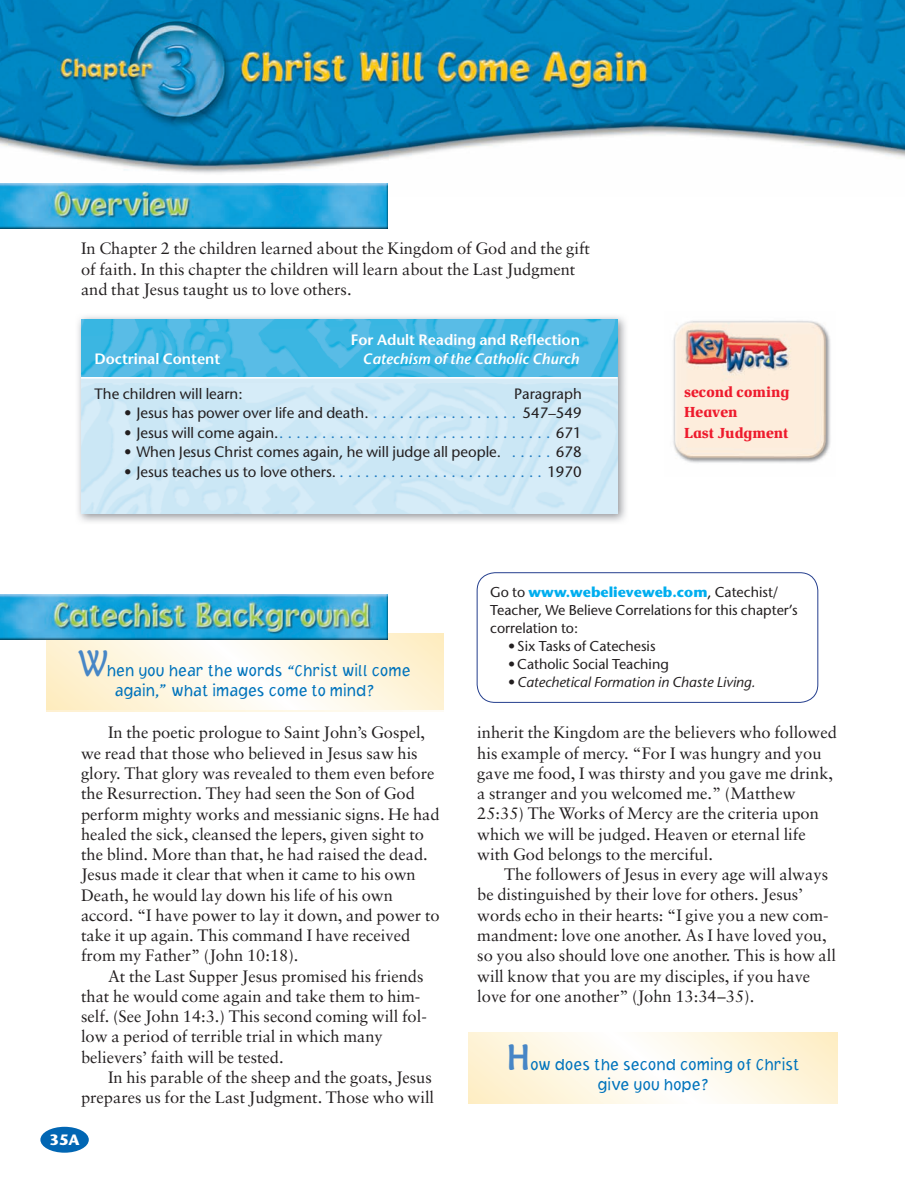
<style>
.page{position:relative;width:905px;height:1182px;background:#fff}
.page>*{position:absolute;margin:0;border:0;box-sizing:border-box;transform-origin:0 0}
.t1{font:16.5px/20.2px "Sabon";color:#231f20}
.t2{font:300 16.5px/20.2px "Jacoby ICG";color:#0073bc;text-align:center}
.t3{font:15px "Stone Sans";color:#231f20}
.t4{font:15px "Stone Sans";color:#217cc1}
.t5{font:600 15px "Stone Sans";color:#fff}
.t6{font:900 15px/20.2px "Sadlier Slimbach";color:#ee1b2d}
.t7{font:italic 600 15px "Stone Sans";color:#fff}
.t8{font:700 15px "Stone Sans";color:#fff}
.t9{font:14.25px/18px "Stone Sans D";color:#231f20}
.t10{font:italic 14.25px "Stone Sans";color:#231f20}
.t11{font:700 14.25px "Stone Sans";color:#00aeef}
.s1{color:#217cc1}
.s2{color:#231f20}
.s3{font-family:"Maiandra GD";font-weight:500;font-size:36px;color:#4786c6}
.s4{font-family:"Stone Sans D";font-weight:400;color:#231f20}
.s5{font-family:"Stone Sans D";font-style:normal}
</style>
<div class="page">
<img style="left:673px;top:434px;width:158px;height:29px">
<img style="left:0;top:0;width:904px;height:174px">
<img style="left:0;top:183px;width:388px;height:45px">
<svg style="left:468px;top:1032px;width:369px;height:71px"></svg>
<svg style="left:46px;top:633px;width:398px;height:78px"></svg>
<svg style="left:46px;top:633px;width:397px;height:76px"></svg>
<img style="left:0;top:594px;width:388px;height:45px">
<div style="left:40px;top:1126px;width:49px;height:26px;background:#0166b3;border-radius:50%"></div>
<img style="left:673px;top:320px;width:158px;height:114px">
<div style="left:477px;top:572px;width:341px;height:130px;border:1px solid #253f8e;border-radius:18px"></div>
<img style="left:78px;top:316px;width:548px;height:206px">
<svg style="left:81px;top:319px;width:536px;height:58px"></svg>
<div style="left:81px;top:378px;width:536px;height:135px;background:#cce7f5"></div>
<hr style="left:81px;top:377px;width:536px;height:1px;background:#fff">
<p class="t1" style="left:81px;top:240px;width:510px">In Chapter 2 the children learned about the Kingdom of God and the gift of faith. In this chapter the children will learn about the Last Judgment and that Jesus taught us to love others.</p>
<p class="t5" style="left:351px;top:333px;width:231px">For Adult Reading and Reflection</p>
<p class="t5" style="left:95px;top:353px;width:127px">Doctrinal Content</p>
<p class="t7" style="left:362px;top:353px;width:218px">Catechism of the Catholic Church</p>
<p class="t3" style="left:94px;top:387px;width:150px">The children will learn:</p>
<p class="t3" style="left:514px;top:387px;width:69px">Paragraph</p>
<p class="t3" style="left:124px;top:407px;width:459px">• Jesus has power over life and death. <span class="s1">. . . . . . . . . . . . . . . . .</span> 547–549</p>
<p class="t4" style="left:124px;top:426px;width:459px"><span class="s2">• Jesus will come again.</span> . . . . . . . . . . . . . . . . . . . . . . . . . . . . . . . . <span class="s2">671</span></p>
<p class="t3" style="left:124px;top:446px;width:459px">• When Jesus Christ comes again, he will judge all people. <span class="s1">. . . . .</span> 678</p>
<p class="t3" style="left:124px;top:465px;width:459px">• Jesus teaches us to love others. <span class="s1">. . . . . . . . . . . . . . . . . . . . . . . .</span> 1970</p>
<p class="t6" style="left:684px;top:383px;width:107px">second coming<br>Heaven<br>Last Judgment</p>
<p class="t2" style="left:115px;top:661px;width:297px;text-align:left;text-indent:-36px"><span class="s3">W</span>hen you hear the words “Christ will come again,</p>
<p class="t2" style="left:159px;top:671px;width:10px">„</p>
<p class="t2" style="left:171px;top:682px;width:204px">what images come to mind?</p>
<p class="t1" style="left:81px;top:724px;width:360px;text-indent:27px">In the poetic prologue to Saint John’s Gospel, we read that those who believed in Jesus saw his glory. That glory was revealed to them even before the Resurrection. They had seen the Son of God perform mighty works and messianic signs. He had healed the sick, cleansed the lepers, given sight to the blind. More than that, he had raised the dead.<br>Jesus made it clear that when it came to his own Death, he would lay down his life of his own accord. “I have power to lay it down, and power to take it up again. This command I have received from my Father” (John 10:18).</p>
<p class="t1" style="left:81px;top:966px;width:347px;text-indent:27px">At the Last Supper Jesus promised his friends that he would come again and take them to him&shy;self. (See John 14:3.) This second coming will fol&shy;low a period of terrible trial in which many believers’ faith will be tested.</p>
<p class="t1" style="left:81px;top:1068px;width:354px;text-align:right">In his parable of the sheep and the goats, Jesus prepares us for the Last Judgment. Those who will</p>
<p class="t8" style="left:50px;top:1133px;width:32px">35A</p>
<p class="t11" style="left:490px;top:586px;width:290px"><span class="s4">Go to</span> www.webelieveweb.com<span class="s4">, Catechist/</span></p>
<p class="t9" style="left:490px;top:602px;width:309px">Teacher, We Believe Correlations for this chapter’s correlation to:</p>
<p class="t9" style="left:508px;top:638px;width:149px">• Six Tasks of Catechesis</p>
<p class="t9" style="left:508px;top:656px;width:162px">• Catholic Social Teaching</p>
<p class="t10" style="left:508px;top:676px;width:249px"><span class="s5">•</span> Catechetical Formation in Chaste Living.</p>
<p class="t1" style="left:477px;top:723px;width:361px">inherit the Kingdom are the believers who followed his example of mercy. “For I was hungry and you gave me food, I was thirsty and you gave me drink, a stranger and you welcomed me.” (Matthew 25:35) The Works of Mercy are the criteria upon which we will be judged. Heaven or eternal life with God belongs to the merciful.</p>
<p class="t1" style="left:477px;top:865px;width:360px;text-indent:27px">The followers of Jesus in every age will always be distinguished by their love for others. Jesus’ words echo in their hearts: “I give you a new com&shy;mandment: love one another. As I have loved you, so you also should love one another. This is how all will know that you are my disciples, if you have love for one another” (John 13:34–35).</p>
<p class="t2" style="left:506px;top:1055px;width:294px"><span class="s3">H</span>ow does the second coming of Christ give you hope?</p>
</div>
